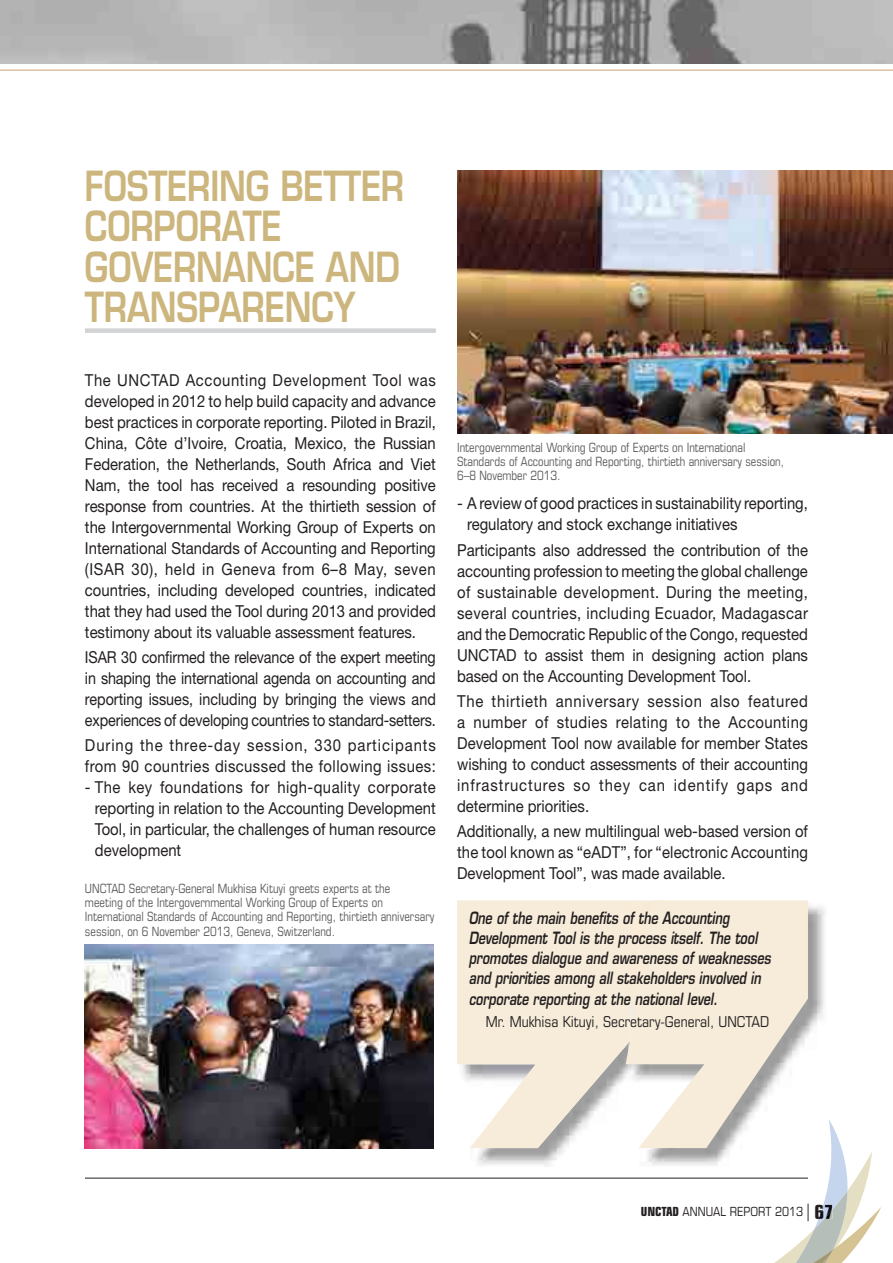
<style>
.page{position:relative;width:893px;height:1263px;background:#fff}
.page>*{position:absolute;margin:0;border:0;box-sizing:border-box;transform-origin:0 0}
.t1{font:600 40.5px/40.5px "Eurostile LT Std";letter-spacing:-.005em;color:#ccb67d;scale:.8 1}
.t2{font:16.5px/21px "Helvetica Neue LT Std";color:#231f20;text-align:justify;scale:.9 1}
.t3{font:italic 600 16.5px/20.1px "Eurostile LT Std";color:#231f20;scale:.75 1}
.t4{font:16.5px/21px "Helvetica Neue LT Std";color:#231f20;text-align:justify;scale:.87 1}
.t5{font:16.5px/21px "Helvetica Neue LT Std";letter-spacing:.03em;color:#231f20;scale:.9 1}
.t6{font:condensed 15px "Eurostile LT Std";color:#231f20}
.t7{font:condensed 12.75px/14.2px "Eurostile LT Std";color:#58595b;scale:.94 1}
.t8{font:condensed 12.6px "Eurostile LT Std";color:#231f20}
.s1{font-weight:700}
.s2{font-size:23.7px}
.s3{font-weight:700;font-size:19.5px}
</style>
<div class="page">
<svg style="left:755px;top:1120px;width:126px;height:143px"></svg>
<hr style="left:85px;top:1178px;width:723px;height:1px;background:#231f20">
<img style="left:0;top:0;width:893px;height:64px">
<hr style="left:0;top:70px;width:893px;height:1px;background:#cfa076">
<div style="left:85px;top:328px;width:351px;height:5px;background:#d1d3d4"></div>
<img style="left:85px;top:944px;width:349px;height:204px">
<img style="left:471px;top:905px;width:356px;height:262px">
<svg style="left:457px;top:900px;width:169px;height:248px;background:#f1e9da"></svg>
<img style="left:628px;top:1148px;width:53px;height:19px">
<svg style="left:626px;top:900px;width:182px;height:248px;fill:#f6ecd9"></svg>
<img style="left:457px;top:170px;width:436px;height:264px">
<h1 class="t1" style="left:85px;top:169px;width:401px">FOSTERING BETTER<br>CORPORATE<br>GOVERNANCE AND<br>TRANSPARENCY</h1>
<p class="t2" style="left:85px;top:371px;width:391px">The UNCTAD Accounting Development Tool was developed in 2012 to help build capacity and advance best practices in corporate reporting. Piloted in Brazil, China, Côte d’Ivoire, Croatia, Mexico, the Russian Federation, the Netherlands, South Africa and Viet Nam, the tool has received a resounding positive response from countries. At the thirtieth session of the Intergovernmental Working Group of Experts on International Standards of Accounting and Reporting (ISAR 30), held in Geneva from 6–8 May, seven countries, including developed countries, indicated that they had used the Tool during 2013 and provided testimony about its valuable assessment features.</p>
<p class="t4" style="left:85px;top:648px;width:405px">ISAR 30 confirmed the relevance of the expert meeting in shaping the international agenda on accounting and reporting issues, including by bringing the views and experiences of developing countries to standard-setters.</p>
<p class="t5" style="left:85px;top:736px;width:391px">During the three-day session, 330 participants from 90 countries discussed the following issues:</p>
<p class="t2" style="left:95px;top:778px;width:380px;text-indent:-10px">- The key foundations for high-quality corporate reporting in relation to the Accounting Development Tool, in particular, the challenges of human resource development</p>
<p class="t7" style="left:85px;top:882px;width:373px">UNCTAD Secretary-General Mukhisa Kituyi greets experts at the<br>meeting of the Intergovernmental Working Group of Experts on International Standards of Accounting and Reporting, thirtieth anniversary session, on 6 November 2013, Geneva, Switzerland.</p>
<p class="t7" style="left:457px;top:441px;width:349px">Intergovernmental Working Group of Experts on International<br>Standards of Accounting and Reporting, thirtieth anniversary session,<br>6–8 November 2013.</p>
<p class="t2" style="left:467px;top:494px;width:380px;text-indent:-10px">- A review of good practices in sustainability reporting, regulatory and stock exchange initiatives</p>
<p class="t2" style="left:457px;top:541px;width:391px">Participants also addressed the contribution of the accounting profession to meeting the global challenge of sustainable development. During the meeting, several countries, including Ecuador, Madagascar and the Democratic Republic of the Congo, requested UNCTAD to assist them in designing action plans based on the Accounting Development Tool.</p>
<p class="t2" style="left:457px;top:692px;width:391px">The thirtieth anniversary session also featured a number of studies relating to the Accounting Development Tool now available for member States wishing to conduct assessments of their accounting infrastructures so they can identify gaps and determine priorities.</p>
<p class="t2" style="left:457px;top:822px;width:391px">Additionally, a new multilingual web-based version of the tool known as “eADT”, for “electronic Accounting Development Tool”, was made available.</p>
<p class="t3" style="left:469px;top:910px;width:404px">One of the main benefits of the Accounting Development Tool is the process itself. The tool promotes dialogue and awareness of weaknesses and priorities among all stakeholders involved in corporate reporting at the national level.</p>
<p class="t6" style="left:486px;top:1016px;width:285px">Mr. Mukhisa Kituyi, Secretary-General, UNCTAD</p>
<p class="t8" style="left:641px;top:1207px;width:195px"><span class="s1">UNCTAD</span> ANNUAL REPORT 2013 <span class="s2">|</span> <span class="s3">67</span></p>
</div>
